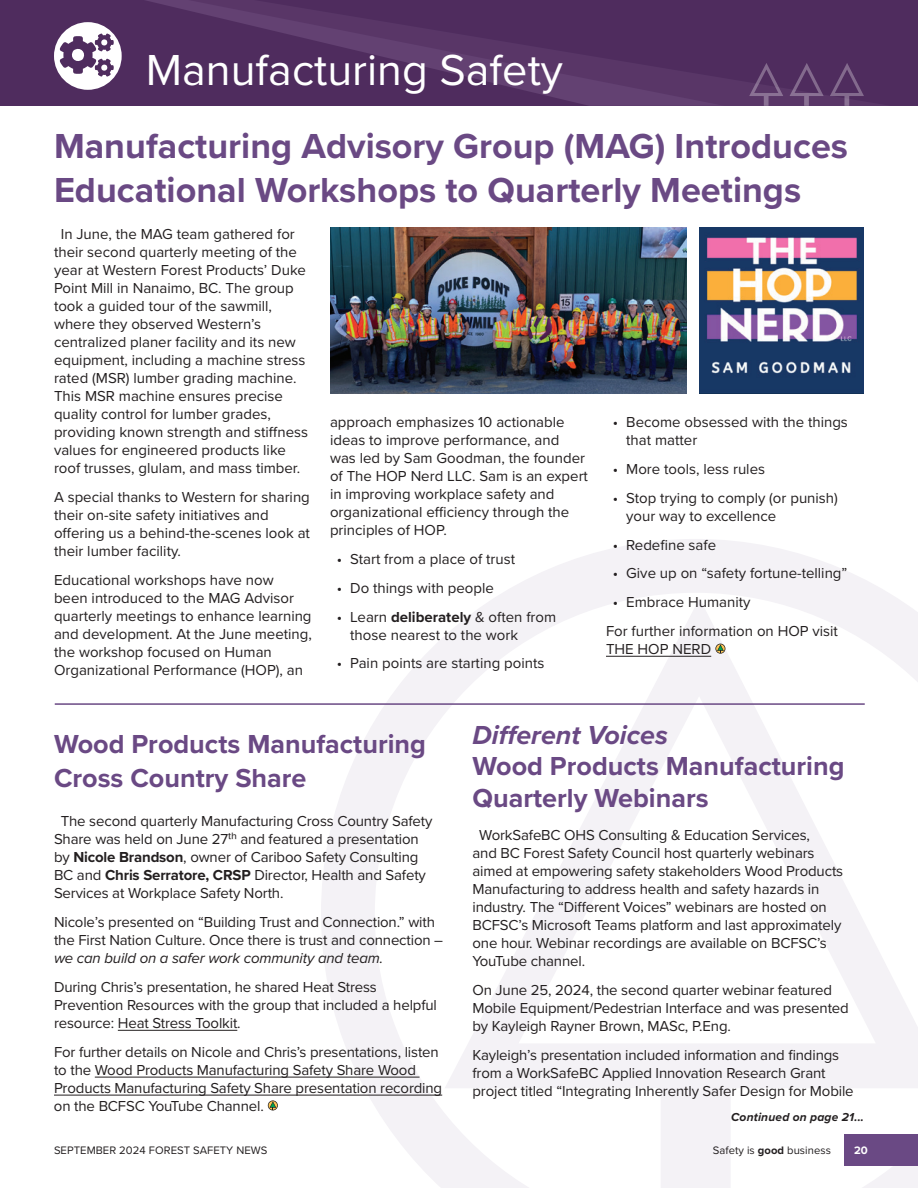
<style>
.page{position:relative;width:918px;height:1188px;background:#fff}
.page>*{position:absolute;margin:0;border:0;box-sizing:border-box;transform-origin:0 0}
.t1{font:45px "Proxima Nova";color:#fff}
.t2{font:700 36px/43.5px "Proxima Nova";color:#6a4984}
.t3{font:700 27px/34.5px "Proxima Nova";color:#6a4984}
.t4{font:italic 700 27px "Proxima Nova";color:#6a4984}
.t5{font:15px/18px "Proxima Nova";color:#231f20}
.t6{font:italic 15px "Proxima Nova";letter-spacing:-.01em;color:#231f20}
.t7{font:italic 700 12px "Proxima Nova";letter-spacing:.015em;color:#231f20}
.t8{font:11.25px "Proxima Nova";letter-spacing:.005em;color:#231f20}
.t9{font:700 11.25px "Proxima Nova";color:#fff}
.s1{font-weight:700}
</style>
<div class="page">
<svg style="left:321px;top:539px;width:597px;height:649px"></svg>
<svg style="left:0;top:0;width:918px;height:106px;background:#522f61"></svg>
<svg style="left:749px;top:63px;width:34px;height:43px"></svg>
<svg style="left:790px;top:63px;width:34px;height:43px"></svg>
<svg style="left:830px;top:63px;width:34px;height:43px"></svg>
<svg style="left:54px;top:22px;width:68px;height:68px"></svg>
<hr style="left:118px;top:1030px;width:119px;height:1px;background:#231f20">
<hr style="left:95px;top:1077px;width:325px;height:1px;background:#231f20">
<hr style="left:54px;top:1095px;width:388px;height:1px;background:#231f20">
<svg style="left:268px;top:1100px;width:10px;height:10px"></svg>
<hr style="left:606px;top:656px;width:105px;height:1px;background:#231f20">
<svg style="left:715px;top:644px;width:10px;height:10px"></svg>
<hr style="left:55px;top:703px;width:810px;height:2px;background:#6a4984">
<img style="left:330px;top:227px;width:356px;height:166px">
<img style="left:699px;top:227px;width:165px;height:166px">
<div style="left:845px;top:1134px;width:73px;height:32px;background:#6a4984"></div>
<h1 class="t1" style="left:146px;top:36px;width:419px">Manufacturing Safety</h1>
<h2 class="t2" style="left:54px;top:124px;width:796px">Manufacturing Advisory Group (MAG) Introduces<br>Educational Workshops to Quarterly Meetings</h2>
<p class="t5" style="left:54px;top:224px;width:256px;text-indent:7px">In June, the MAG team gathered for their second quarterly meeting of the year at Western Forest Products’ Duke Point Mill in Nanaimo, BC. The group took a guided tour of the sawmill, where they observed Western’s centralized planer facility and its new equipment, including a machine stress rated (MSR) lumber grading machine.<br>This MSR machine ensures precise quality control for lumber grades, providing known strength and stiffness values for engineered products like roof trusses, glulam, and mass timber.</p>
<p class="t5" style="left:54px;top:487px;width:257px">A special thanks to Western for sharing their on-site safety initiatives and offering us a behind-the-scenes look at their lumber facility.</p>
<p class="t5" style="left:54px;top:570px;width:259px">Educational workshops have now<br>been introduced to the MAG Advisor quarterly meetings to enhance learning and development. At the June meeting, the workshop focused on Human Organizational Performance (HOP), an</p>
<p class="t5" style="left:330px;top:412px;width:258px">approach emphasizes 10 actionable ideas to improve performance, and was led by Sam Goodman, the founder of The HOP Nerd LLC. Sam is an expert in improving workplace safety and organizational efficiency through the principles of HOP.</p>
<p class="t5" style="left:337px;top:549px;width:179px">• Start from a place of trust</p>
<p class="t5" style="left:337px;top:578px;width:159px">• Do things with people</p>
<p class="t5" style="left:350px;top:607px;width:207px;text-indent:-14px">• Learn <span class="s1">deliberately</span> &amp; often from those nearest to the work</p>
<p class="t5" style="left:337px;top:654px;width:209px">• Pain points are starting points</p>
<p class="t5" style="left:626px;top:412px;width:223px;text-indent:-14px">• Become obsessed with the things that matter</p>
<p class="t5" style="left:613px;top:459px;width:154px">• More tools, less rules</p>
<p class="t5" style="left:626px;top:488px;width:213px;text-indent:-14px">• Stop trying to comply (or punish) your way to excellence</p>
<p class="t5" style="left:613px;top:535px;width:105px">• Redefine safe</p>
<p class="t5" style="left:613px;top:564px;width:236px">• Give up on “safety fortune-telling”</p>
<p class="t5" style="left:606px;top:587px;width:232px;line-height:28.8px;text-indent:7px">• Embrace Humanity<br>For further information on HOP visit</p>
<p class="t5" style="left:606px;top:639px;width:107px">THE HOP NERD</p>
<h3 class="t3" style="left:54px;top:726px;width:374px">Wood Products Manufacturing<br>Cross Country Share</h3>
<h3 class="t4" style="left:472px;top:714px;width:197px">Different Voices</h3>
<h3 class="t3" style="left:472px;top:750px;width:374px;line-height:31.5px">Wood Products Manufacturing<br>Quarterly Webinars</h3>
<p class="t5" style="left:54px;top:812px;width:380px;text-indent:7px">The second quarterly Manufacturing Cross Country Safety Share was held on June 27th and featured a presentation by <span class="s1">Nicole Brandson</span>, owner of Cariboo Safety Consulting BC and <span class="s1">Chris Serratore, CRSP</span> Director, Health and Safety Services at Workplace Safety North.</p>
<p class="t5" style="left:54px;top:912px;width:391px">Nicole’s presented on “Building Trust and Connection.” with the First Nation Culture. Once there is trust and connection –</p>
<p class="t6" style="left:54px;top:947px;width:331px">we can build on a safer work community and team.</p>
<p class="t5" style="left:54px;top:977px;width:385px">During Chris’s presentation, he shared Heat Stress<br>Prevention Resources with the group that included a helpful resource: Heat Stress Toolkit.</p>
<p class="t5" style="left:54px;top:1042px;width:390px">For further details on Nicole and Chris’s presentations, listen to the Wood Products Manufacturing Safety Share Wood Products Manufacturing Safety Share presentation recording on the BCFSC YouTube Channel.</p>
<p class="t5" style="left:472px;top:825px;width:372px;text-indent:7px">WorkSafeBC OHS Consulting &amp; Education Services,<br>and BC Forest Safety Council host quarterly webinars aimed at empowering safety stakeholders Wood Products Manufacturing to address health and safety hazards in industry. The “Different Voices” webinars are hosted on BCFSC’s Microsoft Teams platform and last approximately one hour. Webinar recordings are available on BCFSC’s YouTube channel.</p>
<p class="t5" style="left:472px;top:980px;width:378px">On June 25, 2024, the second quarter webinar featured<br>Mobile Equipment/Pedestrian Interface and was presented by Kayleigh Rayner Brown, MASc, P.Eng.</p>
<p class="t5" style="left:472px;top:1045px;width:383px">Kayleigh’s presentation included information and findings from a WorkSafeBC Applied Innovation Research Grant project titled “Integrating Inherently Safer Design for Mobile</p>
<p class="t7" style="left:731px;top:1108px;width:134px">Continued on page 21...</p>
<p class="t8" style="left:54px;top:1142px;width:215px">SEPTEMBER 2024 FOREST SAFETY NEWS</p>
<p class="t8" style="left:713px;top:1142px;width:120px">Safety is <span class="s1">good</span> business</p>
<p class="t9" style="left:854px;top:1142px;width:15px">20</p>
</div>
